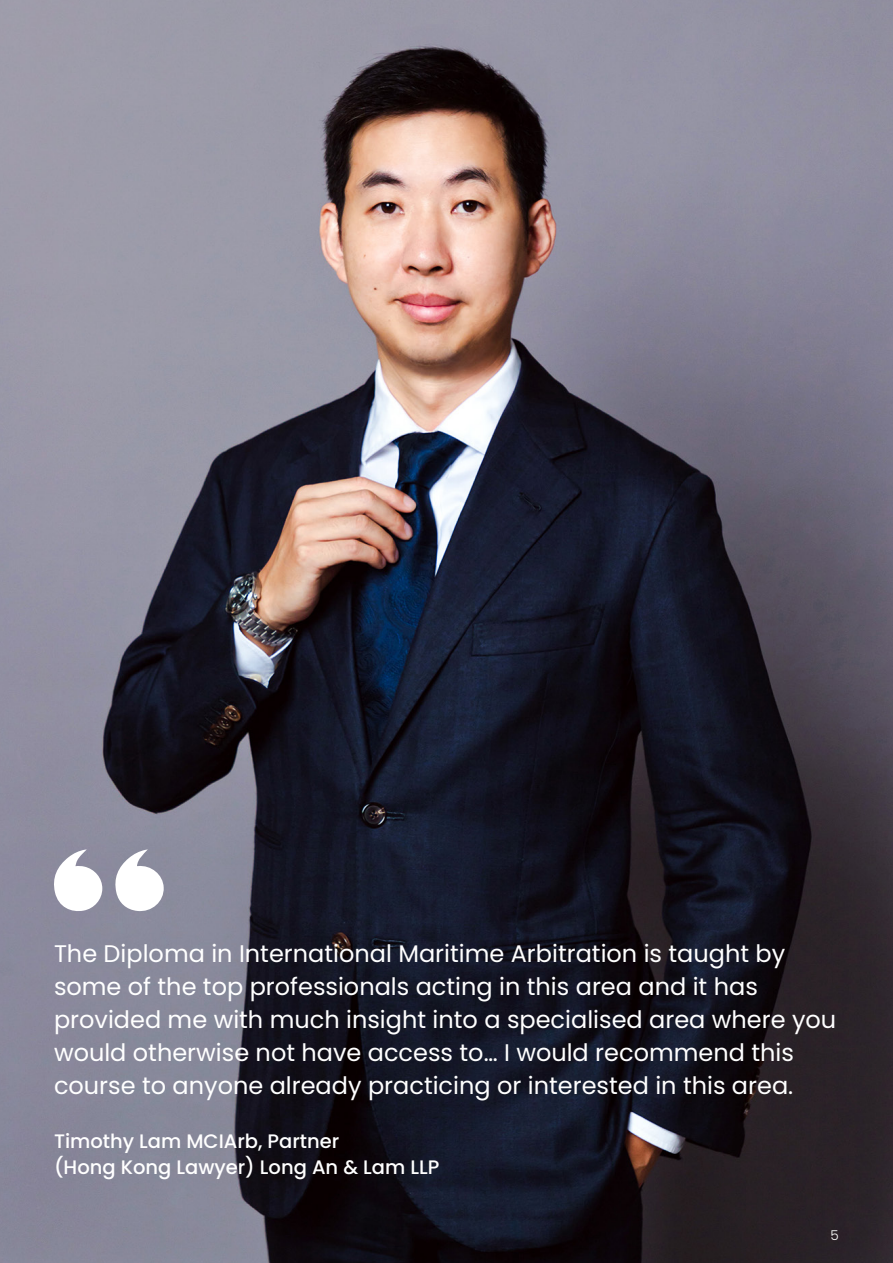
<style>
.page{position:relative;width:893px;height:1263px;background:#fff}
.page>*{position:absolute;margin:0;border:0;box-sizing:border-box;transform-origin:0 0}
.t1{font:24px/33px "Poppins";color:#fff}
.t2{font:500 19.5px "Poppins";color:#fff}
.t3{font:300 13.5px "Poppins";color:#fff}
</style>
<div class="page">
<img style="left:0;top:0;width:893px;height:1263px">
<svg style="left:113px;top:849px;width:51px;height:63px"></svg>
<svg style="left:52px;top:849px;width:50px;height:64px"></svg>
<p class="t1" style="left:54px;top:937px;width:784px">The Diploma in International Maritime Arbitration is taught by some of the top professionals acting in this area and it has provided me with much insight into a specialised area where you would otherwise not have access to… I would recommend this course to anyone already practicing or interested in this area.</p>
<p class="t2" style="left:54px;top:1130px;width:287px">Timothy Lam MCIArb, Partner</p>
<p class="t2" style="left:54px;top:1156px;width:387px">(Hong Kong Lawyer) Long An &amp; Lam LLP</p>
<p class="t3" style="left:831px;top:1227px;width:10px">5</p>
</div>
